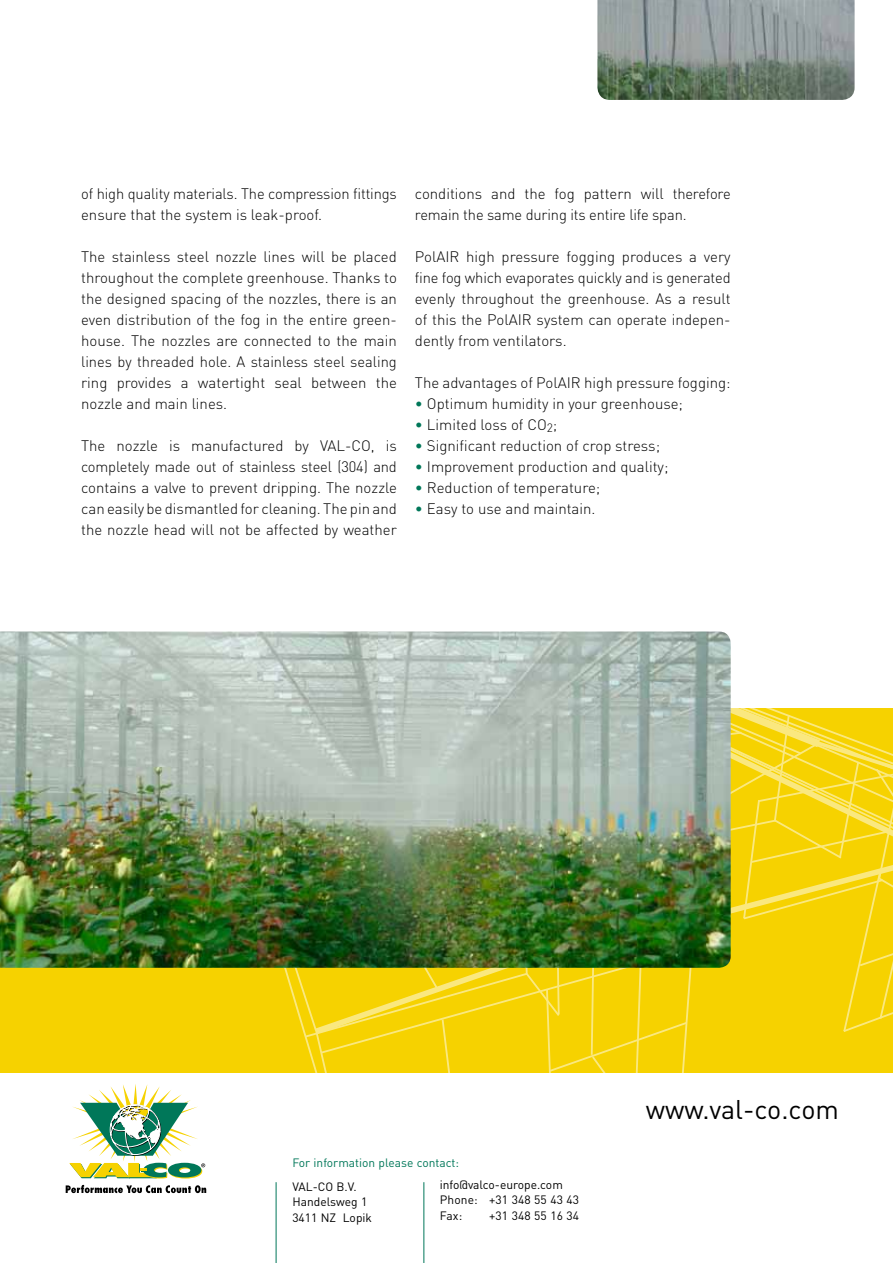
<style>
.page{position:relative;width:893px;height:1263px;background:#fff}
.page>*{position:absolute;margin:0;border:0;box-sizing:border-box;transform-origin:0 0}
.t1{font:26.7px "DIN";color:#000}
.t2{font:300 15px/21px "DIN";color:#000;text-align:justify}
.t3{font:12px/15.8px "DIN";color:#000}
.t4{font:12px "DIN";color:#007759}
.s1{color:#007759}
</style>
<div class="page">
<div style="left:0;top:708px;width:893px;height:365px;background:#f6d200"></div>
<svg style="left:66px;top:1185px;width:140px;height:8px"></svg>
<svg style="left:69px;top:1084px;width:136px;height:94px"></svg>
<hr style="left:276px;top:1182px;width:1px;height:81px;background:#007759">
<hr style="left:423px;top:1182px;width:1px;height:81px;background:#007759">
<svg style="left:284px;top:708px;width:609px;height:365px"></svg>
<img style="left:597px;top:0;width:258px;height:100px">
<img style="left:0;top:631px;width:731px;height:337px">
<p class="t2" style="left:81px;top:183px;width:317px">of high quality materials. The compression fittings ensure that the system is leak-proof.</p>
<p class="t2" style="left:81px;top:246px;width:317px">The stainless steel nozzle lines will be placed throughout the complete greenhouse. Thanks to the designed spacing of the nozzles, there is an even distribution of the fog in the entire green&shy;house. The nozzles are connected to the main lines by threaded hole. A stainless steel sealing ring provides a watertight seal between the nozzle and main lines.</p>
<p class="t2" style="left:81px;top:435px;width:317px">The nozzle is manufactured by VAL-CO, is completely made out of stainless steel (304) and contains a valve to prevent dripping. The nozzle can easily be dismantled for cleaning. The pin and the nozzle head will not be affected by weather</p>
<p class="t2" style="left:415px;top:183px;width:317px">conditions and the fog pattern will therefore remain the same during its entire life span.</p>
<p class="t2" style="left:415px;top:246px;width:317px">PolAIR high pressure fogging produces a very fine fog which evaporates quickly and is generated evenly throughout the greenhouse. As a result of this the PolAIR system can operate indepen&shy;dently from ventilators.</p>
<p class="t2" style="left:415px;top:372px;width:317px">The advantages of PolAIR high pressure fogging:</p>
<p class="t2" style="left:415px;top:393px;width:270px"><span class="s1">•</span> Optimum humidity in your greenhouse;</p>
<p class="t2" style="left:415px;top:414px;width:144px"><span class="s1">•</span> Limited loss of CO<sub>2</sub>;</p>
<p class="t2" style="left:415px;top:435px;width:247px"><span class="s1">•</span> Significant reduction of crop stress;</p>
<p class="t2" style="left:415px;top:456px;width:255px"><span class="s1">•</span> Improvement production and quality;</p>
<p class="t2" style="left:415px;top:477px;width:187px"><span class="s1">•</span> Reduction of temperature;</p>
<p class="t2" style="left:415px;top:498px;width:182px"><span class="s1">•</span> Easy to use and maintain.</p>
<h1 class="t1" style="left:646px;top:1092px;width:195px">www.val-co.com</h1>
<p class="t4" style="left:292px;top:1155px;width:168px">For information please contact:</p>
<p class="t3" style="left:292px;top:1178px;width:81px">VAL-CO B.V.<br>Handelsweg 1<br>3411 NZ Lopik</p>
<p class="t3" style="left:440px;top:1176px;width:141px">info@valco-europe.com<br>Phone: +31 348 55 43 43<br>Fax:</p>
<p class="t3" style="left:489px;top:1208px;width:92px">+31 348 55 16 34</p>
</div>
